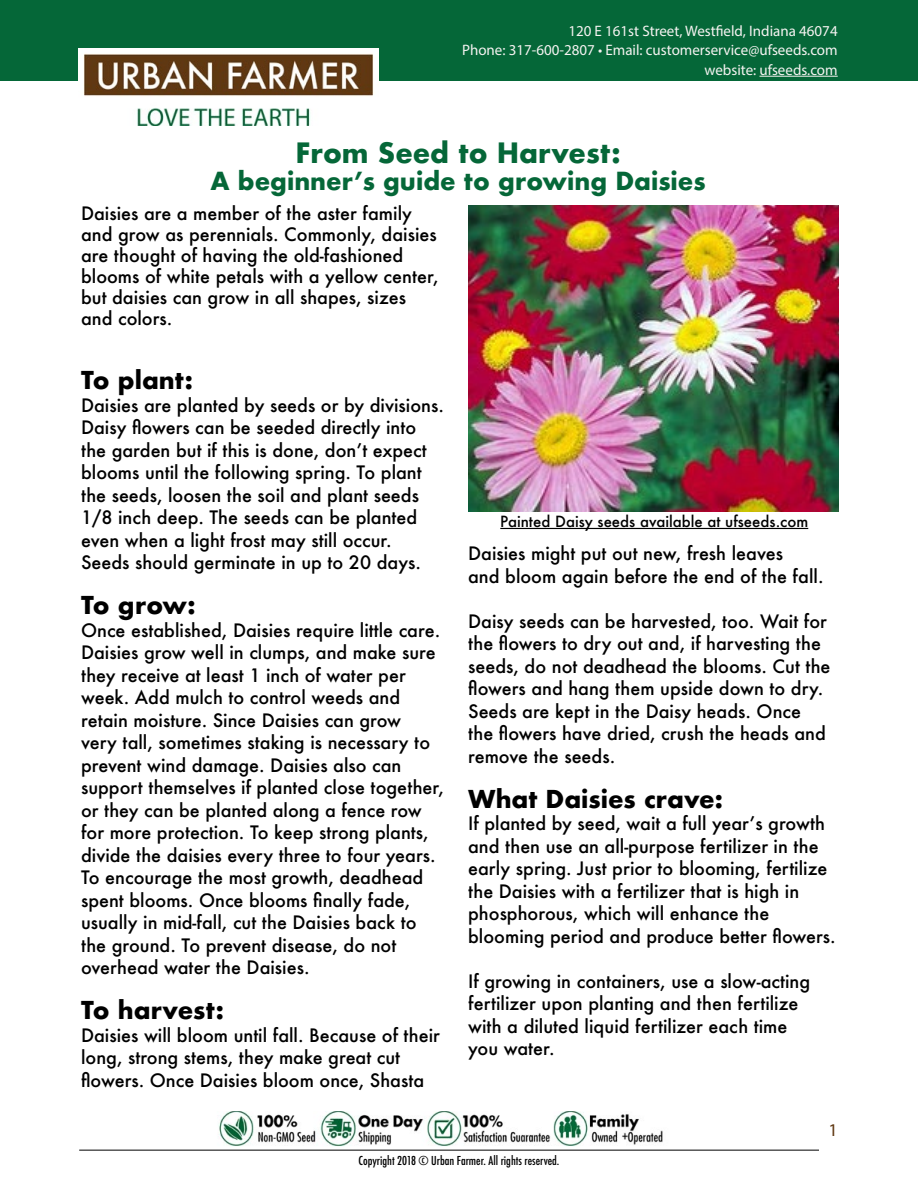
<style>
.page{position:relative;width:918px;height:1188px;background:#fff}
.page>*{position:absolute;margin:0;border:0;box-sizing:border-box;transform-origin:0 0}
.t1{font:700 27.3px "Futura";color:#056738}
.t2{font:700 24.3px "Futura";color:#056738}
.t3{font:700 24px "Futura";color:#000}
.t4{font:500 18px/22.5px "Futura";color:#000}
.t5{font:18px "Myriad Pro";color:#603812}
.t6{font:15.15px/19.5px "Myriad Pro";color:#f5f3f1;text-align:right}
.t7{font:500 15px "Futura";color:#000}
.t8{font:500 condensed 12px "Futura";color:#000}
</style>
<div class="page">
<hr style="left:79px;top:1150px;width:740px;height:1px;background:#000">
<img style="left:468px;top:205px;width:371px;height:307px">
<div style="left:0;top:0;width:918px;height:81px;background:#056738"></div>
<hr style="left:760px;top:76px;width:78px;height:1px;background:#f5f3f1">
<img style="left:218px;top:1111px;width:445px;height:36px">
<hr style="left:500px;top:528px;width:308px;height:1px;background:#000">
<img style="left:79px;top:48px;width:300px;height:77px">
<p class="t6" style="left:462px;top:21px;width:377px">120 E 161st Street, Westfield, Indiana 46074<br>Phone: 317-600-2807 • Email: customerservice@ufseeds.com website: ufseeds.com</p>
<h1 class="t1" style="left:296px;top:133px;width:327px">From Seed to Harvest:</h1>
<h2 class="t2" style="left:211px;top:164px;width:497px">A beginner’s guide to growing Daisies</h2>
<p class="t4" style="left:81px;top:202px;width:359px;line-height:21px">Daisies are a member of the aster family and grow as perennials. Commonly, daisies are thought of having the old-fashioned blooms of white petals with a yellow center, but daisies can grow in all shapes, sizes and colors.</p>
<h3 class="t3" style="left:81px;top:363px;width:114px">To plant:</h3>
<p class="t4" style="left:81px;top:394px;width:364px">Daisies are planted by seeds or by divisions.<br>Daisy flowers can be seeded directly into the garden but if this is done, don’t expect blooms until the following spring. To plant the seeds, loosen the soil and plant seeds 1/8 inch deep. The seeds can be planted even when a light frost may still occur.<br>Seeds should germinate in up to 20 days.</p>
<h3 class="t3" style="left:81px;top:588px;width:116px">To grow:</h3>
<p class="t4" style="left:81px;top:619px;width:365px">Once established, Daisies require little care.<br>Daisies grow well in clumps, and make sure they receive at least 1 inch of water per week. Add mulch to control weeds and retain moisture. Since Daisies can grow<br>very tall, sometimes staking is necessary to prevent wind damage. Daisies also can support themselves if planted close together, or they can be planted along a fence row for more protection. To keep strong plants, divide the daisies every three to four years.<br>To encourage the most growth, deadhead spent blooms. Once blooms finally fade, usually in mid-fall, cut the Daisies back to the ground. To prevent disease, do not overhead water the Daisies.</p>
<h3 class="t3" style="left:81px;top:993px;width:144px">To harvest:</h3>
<p class="t4" style="left:81px;top:1024px;width:360px">Daisies will bloom until fall. Because of their long, strong stems, they make great cut flowers. Once Daisies bloom once, Shasta</p>
<p class="t7" style="left:500px;top:511px;width:310px">Painted Daisy seeds available at ufseeds.com</p>
<p class="t4" style="left:468px;top:542px;width:357px">Daisies might put out new, fresh leaves<br>and bloom again before the end of the fall.</p>
<p class="t4" style="left:468px;top:609px;width:364px">Daisy seeds can be harvested, too. Wait for the flowers to dry out and, if harvesting the seeds, do not deadhead the blooms. Cut the flowers and hang them upside down to dry.<br>Seeds are kept in the Daisy heads. Once the flowers have dried, crush the heads and remove the seeds.</p>
<h3 class="t3" style="left:468px;top:781px;width:256px">What Daisies crave:</h3>
<p class="t4" style="left:468px;top:812px;width:369px">If planted by seed, wait a full year’s growth and then use an all-purpose fertilizer in the early spring. Just prior to blooming, fertilize the Daisies with a fertilizer that is high in phosphorous, which will enhance the blooming period and produce better flowers.</p>
<p class="t4" style="left:468px;top:969px;width:344px">If growing in containers, use a slow-acting fertilizer upon planting and then fertilize with a diluted liquid fertilizer each time you water.</p>
<p class="t5" style="left:828px;top:1119px;width:11px">1</p>
<p class="t8" style="left:359px;top:1153px;width:202px">Copyright 2018 © Urban Farmer. All rights reserved.</p>
</div>
